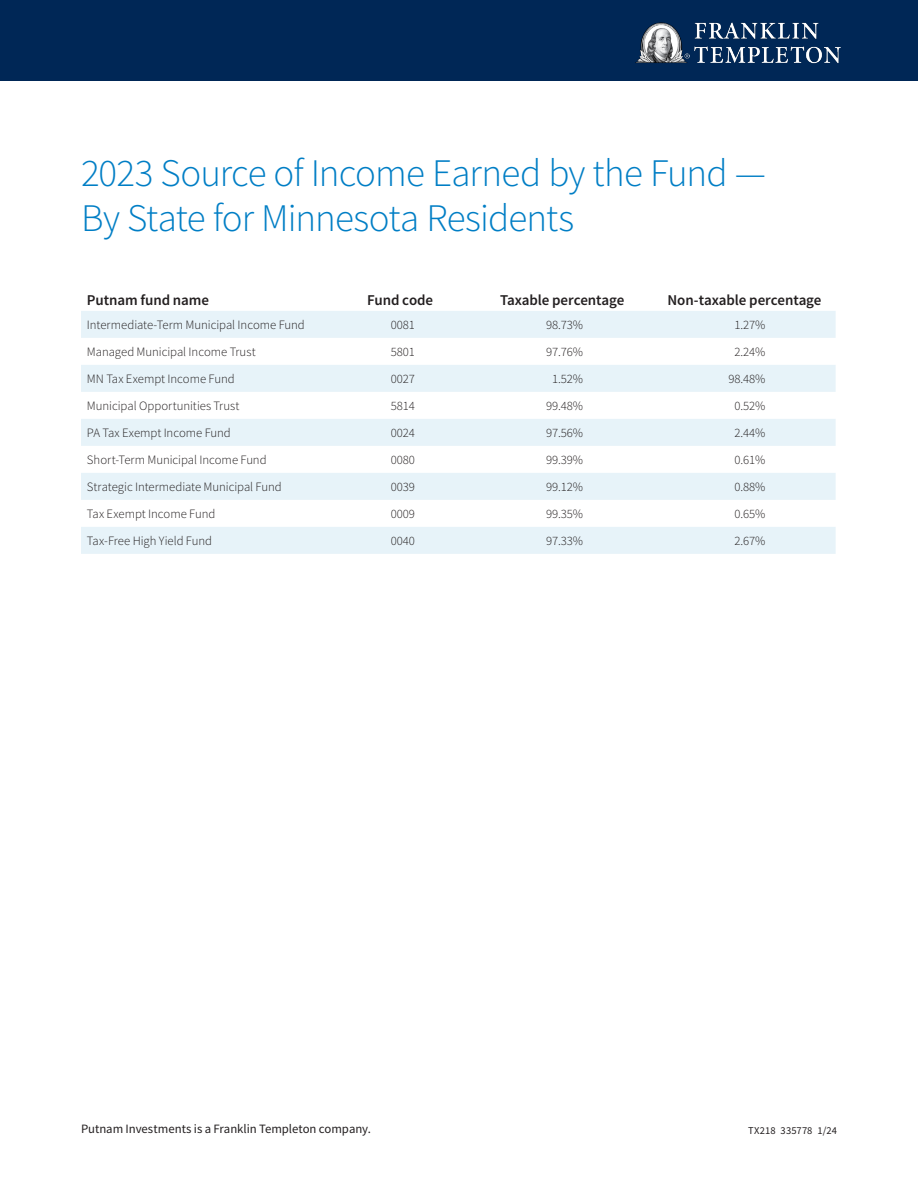
<style>
.page{position:relative;width:918px;height:1188px;background:#fff}
.page>*{position:absolute;margin:0;border:0;box-sizing:border-box;transform-origin:0 0}
.Headline{font:300 39px/45px "Source Sans Pro";letter-spacing:-.02em;color:#007ec5}
.Table_head{font:600 15px "Source Sans Pro";letter-spacing:-.005em;color:#231f20}
.Table_stub{font:300 12.75px "Source Sans Pro";letter-spacing:-.005em;color:#231f20}
.Table_nums_decimal{font:300 12.75px "Source Sans Pro";letter-spacing:-.01em;color:#231f20}
.t1{font:12.75px "Source Sans Pro";letter-spacing:-.005em;color:#231f20}
.Job_code{font:10.5px "Source Sans Pro";letter-spacing:.01em;color:#231f20}
</style>
<div class="page">
<div style="left:0;top:0;width:918px;height:81px;background:#002756"></div>
<svg style="left:81px;top:311px;width:755px;height:243px;fill:#e7f3f9"></svg>
<img style="left:635px;top:22px;width:206px;height:42px">
<p class="Headline" style="left:81px;top:151px;width:686px">2023 Source of Income Earned by the Fund —<br>By State for Minnesota Residents</p>
<p class="Table_head" style="left:87px;top:290px;width:124px">Putnam fund name</p>
<p class="Table_head" style="left:367px;top:290px;width:67px">Fund code</p>
<p class="Table_head" style="left:500px;top:290px;width:126px">Taxable percentage</p>
<p class="Table_head" style="left:667px;top:290px;width:156px">Non-taxable percentage</p>
<p class="Table_stub" style="left:87px;top:317px;width:219px">Intermediate-Term Municipal Income Fund</p>
<p class="Table_nums_decimal" style="left:391px;top:317px;width:26px">0081</p>
<p class="Table_nums_decimal" style="left:546px;top:317px;width:38px">98.73%</p>
<p class="Table_nums_decimal" style="left:734px;top:317px;width:32px">1.27%</p>
<p class="Table_stub" style="left:87px;top:344px;width:170px">Managed Municipal Income Trust</p>
<p class="Table_nums_decimal" style="left:391px;top:344px;width:26px">5801</p>
<p class="Table_nums_decimal" style="left:546px;top:344px;width:38px">97.76%</p>
<p class="Table_nums_decimal" style="left:734px;top:344px;width:32px">2.24%</p>
<p class="Table_stub" style="left:87px;top:371px;width:149px">MN Tax Exempt Income Fund</p>
<p class="Table_nums_decimal" style="left:391px;top:371px;width:26px">0027</p>
<p class="Table_nums_decimal" style="left:552px;top:371px;width:32px">1.52%</p>
<p class="Table_nums_decimal" style="left:728px;top:371px;width:38px">98.48%</p>
<p class="Table_stub" style="left:87px;top:398px;width:154px">Municipal Opportunities Trust</p>
<p class="Table_nums_decimal" style="left:391px;top:398px;width:26px">5814</p>
<p class="Table_nums_decimal" style="left:546px;top:398px;width:38px">99.48%</p>
<p class="Table_nums_decimal" style="left:734px;top:398px;width:32px">0.52%</p>
<p class="Table_stub" style="left:87px;top:425px;width:145px">PA Tax Exempt Income Fund</p>
<p class="Table_nums_decimal" style="left:391px;top:425px;width:26px">0024</p>
<p class="Table_nums_decimal" style="left:546px;top:425px;width:38px">97.56%</p>
<p class="Table_nums_decimal" style="left:734px;top:425px;width:32px">2.44%</p>
<p class="Table_stub" style="left:87px;top:452px;width:181px">Short-Term Municipal Income Fund</p>
<p class="Table_nums_decimal" style="left:391px;top:452px;width:26px">0080</p>
<p class="Table_nums_decimal" style="left:546px;top:452px;width:38px">99.39%</p>
<p class="Table_nums_decimal" style="left:734px;top:452px;width:32px">0.61%</p>
<p class="Table_stub" style="left:87px;top:479px;width:196px">Strategic Intermediate Municipal Fund</p>
<p class="Table_nums_decimal" style="left:391px;top:479px;width:26px">0039</p>
<p class="Table_nums_decimal" style="left:546px;top:479px;width:38px">99.12%</p>
<p class="Table_nums_decimal" style="left:734px;top:479px;width:32px">0.88%</p>
<p class="Table_stub" style="left:87px;top:506px;width:130px">Tax Exempt Income Fund</p>
<p class="Table_nums_decimal" style="left:391px;top:506px;width:26px">0009</p>
<p class="Table_nums_decimal" style="left:546px;top:506px;width:38px">99.35%</p>
<p class="Table_nums_decimal" style="left:734px;top:506px;width:32px">0.65%</p>
<p class="Table_stub" style="left:87px;top:533px;width:127px">Tax-Free High Yield Fund</p>
<p class="Table_nums_decimal" style="left:391px;top:533px;width:26px">0040</p>
<p class="Table_nums_decimal" style="left:546px;top:533px;width:38px">97.33%</p>
<p class="Table_nums_decimal" style="left:734px;top:533px;width:32px">2.67%</p>
<p class="t1" style="left:81px;top:1121px;width:291px">Putnam Investments is a Franklin Templeton company.</p>
<p class="Job_code" style="left:748px;top:1123px;width:90px">TX218 335778 1/24</p>
</div>
